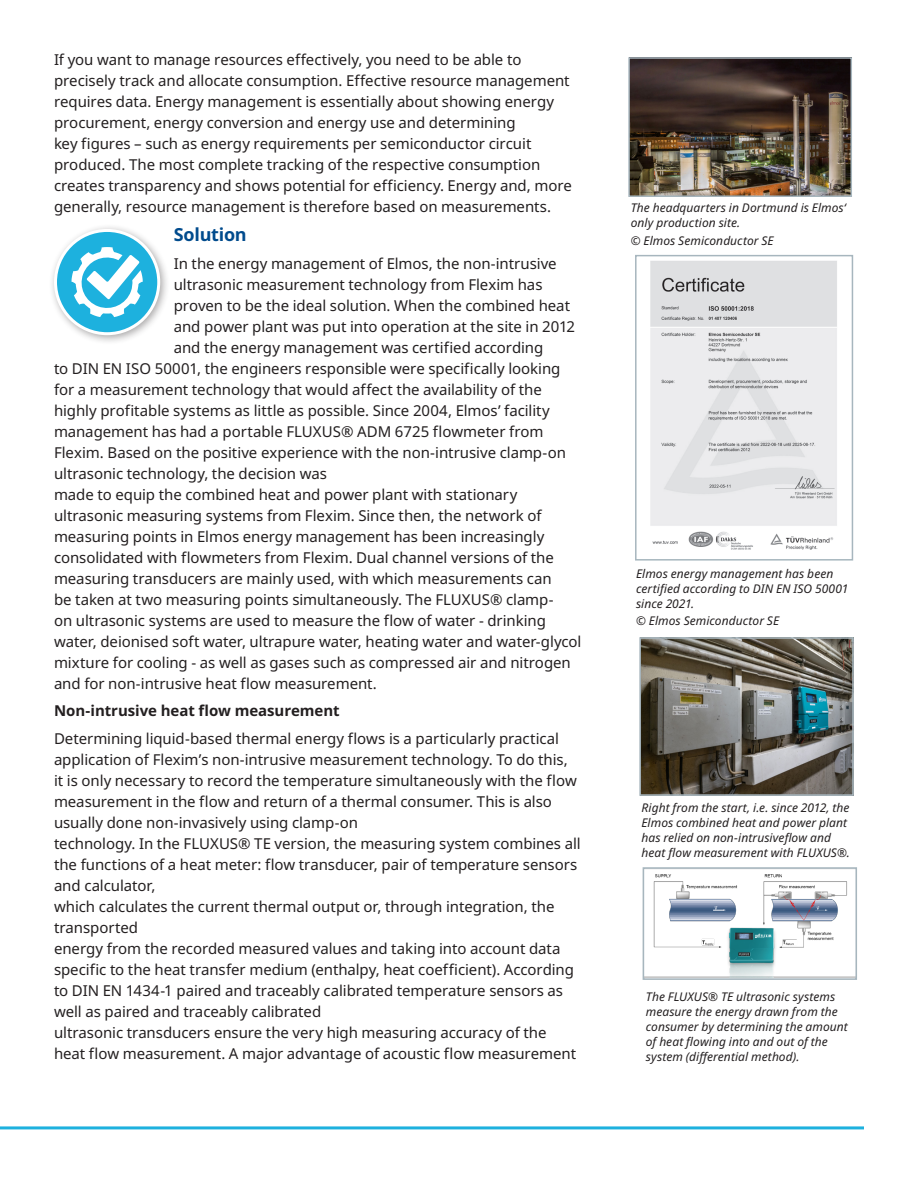
<style>
.page{position:relative;width:918px;height:1188px;background:#fff}
.page>*{position:absolute;margin:0;border:0;box-sizing:border-box;transform-origin:0 0}
.Body-Paragraph_10_14{font:700 18px "Noto Sans";letter-spacing:-.015em;color:#004b8d}
.Body-Paragraph_10_14-2{font:15px/21px "Noto Sans";letter-spacing:-.005em;color:#231f20}
.Body-Paragraph_10_14-3{font:700 15px "Noto Sans";letter-spacing:-.005em;color:#231f20}
.Photo_Caption_7_8{font:italic 12px/15px "Noto Sans";letter-spacing:.005em;color:#231f20}
</style>
<div class="page">
<img style="left:631px;top:60px;width:218px;height:134px">
<div style="left:628px;top:57px;width:224px;height:140px;border:2px solid #a7b6be"></div>
<img style="left:650px;top:261px;width:187px;height:289px">
<div style="left:635px;top:255px;width:218px;height:306px;border:2px solid #a7b6be"></div>
<div style="left:48px;top:223px;width:122px;height:122px;background:#231f20;opacity:.4"></div>
<div style="left:56px;top:230px;width:103px;height:104px;background:#1db1de;border-radius:50%"></div>
<div style="left:54px;top:229px;width:106px;height:106px;border:3px solid #fff;border-radius:50%"></div>
<svg style="left:71px;top:247px;width:72px;height:70px"></svg>
<img style="left:642px;top:640px;width:209px;height:153px">
<div style="left:639px;top:637px;width:215px;height:159px;border:2px solid #a7b6be"></div>
<img style="left:646px;top:874px;width:208px;height:103px">
<div style="left:643px;top:867px;width:214px;height:113px;border:2px solid #a7b6be"></div>
<hr style="left:0;top:1126px;width:864px;height:3px;background:#1db1de">
<p class="Body-Paragraph_10_14-2" style="left:54px;top:49px;width:519px">If you want to manage resources effectively, you need to be able to precisely track and allocate consumption. Effective resource management requires data. Energy management is essentially about showing energy procurement, energy conversion and energy use and determining<br>key figures – such as energy requirements per semiconductor circuit produced. The most complete tracking of the respective consumption creates transparency and shows potential for efficiency. Energy and, more generally, resource management is therefore based on measurements.</p>
<p class="Body-Paragraph_10_14" style="left:174px;top:222px;width:74px">Solution</p>
<p class="Body-Paragraph_10_14-2" style="left:174px;top:253px;width:385px">In the energy management of Elmos, the non-intrusive</p>
<p class="Body-Paragraph_10_14-2" style="left:174px;top:274px;width:370px">ultrasonic measurement technology from Flexim has</p>
<p class="Body-Paragraph_10_14-2" style="left:174px;top:295px;width:398px">proven to be the ideal solution. When the combined heat</p>
<p class="Body-Paragraph_10_14-2" style="left:174px;top:316px;width:403px">and power plant was put into operation at the site in 2012</p>
<p class="Body-Paragraph_10_14-2" style="left:174px;top:337px;width:371px">and the energy management was certified according</p>
<p class="Body-Paragraph_10_14-2" style="left:54px;top:358px;width:508px">to DIN EN ISO 50001, the engineers responsible were specifically looking</p>
<p class="Body-Paragraph_10_14-2" style="left:54px;top:379px;width:489px">for a measurement technology that would affect the availability of the</p>
<p class="Body-Paragraph_10_14-2" style="left:54px;top:400px;width:497px">highly profitable systems as little as possible. Since 2004, Elmos’ facility</p>
<p class="Body-Paragraph_10_14-2" style="left:54px;top:421px;width:491px">management has had a portable FLUXUS® ADM 6725 flowmeter from</p>
<p class="Body-Paragraph_10_14-2" style="left:54px;top:442px;width:514px">Flexim. Based on the positive experience with the non-intrusive clamp-on</p>
<p class="Body-Paragraph_10_14-2" style="left:54px;top:463px;width:275px">ultrasonic technology, the decision was</p>
<p class="Body-Paragraph_10_14-2" style="left:54px;top:484px;width:465px">made to equip the combined heat and power plant with stationary</p>
<p class="Body-Paragraph_10_14-2" style="left:54px;top:505px;width:489px">ultrasonic measuring systems from Flexim. Since then, the network of</p>
<p class="Body-Paragraph_10_14-2" style="left:54px;top:526px;width:492px">measuring points in Elmos energy management has been increasingly</p>
<p class="Body-Paragraph_10_14-2" style="left:54px;top:547px;width:501px">consolidated with flowmeters from Flexim. Dual channel versions of the</p>
<p class="Body-Paragraph_10_14-2" style="left:54px;top:568px;width:499px">measuring transducers are mainly used, with which measurements can</p>
<p class="Body-Paragraph_10_14-2" style="left:54px;top:589px;width:501px">be taken at two measuring points simultaneously. The FLUXUS® clamp-</p>
<p class="Body-Paragraph_10_14-2" style="left:54px;top:610px;width:494px">on ultrasonic systems are used to measure the flow of water - drinking</p>
<p class="Body-Paragraph_10_14-2" style="left:54px;top:631px;width:529px">water, deionised soft water, ultrapure water, heating water and water-glycol</p>
<p class="Body-Paragraph_10_14-2" style="left:54px;top:652px;width:518px">mixture for cooling - as well as gases such as compressed air and nitrogen</p>
<p class="Body-Paragraph_10_14-2" style="left:54px;top:673px;width:324px">and for non-intrusive heat flow measurement.</p>
<p class="Body-Paragraph_10_14-3" style="left:54px;top:700px;width:287px">Non-intrusive heat flow measurement</p>
<p class="Body-Paragraph_10_14-2" style="left:54px;top:729px;width:528px">Determining liquid-based thermal energy flows is a particularly practical application of Flexim’s non-intrusive measurement technology. To do this, it is only necessary to record the temperature simultaneously with the flow measurement in the flow and return of a thermal consumer. This is also usually done non-invasively using clamp-on<br>technology. In the FLUXUS® TE version, the measuring system combines all the functions of a heat meter: flow transducer, pair of temperature sensors and calculator,<br>which calculates the current thermal output or, through integration, the transported<br>energy from the recorded measured values and taking into account data specific to the heat transfer medium (enthalpy, heat coefficient). According to DIN EN 1434-1 paired and traceably calibrated temperature sensors as well as paired and traceably calibrated<br>ultrasonic transducers ensure the very high measuring accuracy of the heat flow measurement. A major advantage of acoustic flow measurement</p>
<p class="Photo_Caption_7_8" style="left:631px;top:200px;width:217px">The headquarters in Dortmund is Elmos‘ only production site.</p>
<p class="Photo_Caption_7_8" style="left:631px;top:233px;width:145px">© Elmos Semiconductor SE</p>
<p class="Photo_Caption_7_8" style="left:636px;top:566px;width:214px">Elmos energy management has been certified according to DIN EN ISO 50001 since 2021.</p>
<p class="Photo_Caption_7_8" style="left:636px;top:614px;width:145px">© Elmos Semiconductor SE</p>
<p class="Photo_Caption_7_8" style="left:642px;top:800px;width:210px">Right from the start, i.e. since 2012, the Elmos combined heat and power plant has relied on non-intrusiveflow and heat flow measurement with FLUXUS®.</p>
<p class="Photo_Caption_7_8" style="left:646px;top:990px;width:204px">The FLUXUS® TE ultrasonic systems measure the energy drawn from the consumer by determining the amount of heat flowing into and out of the system (differential method).</p>
</div>
